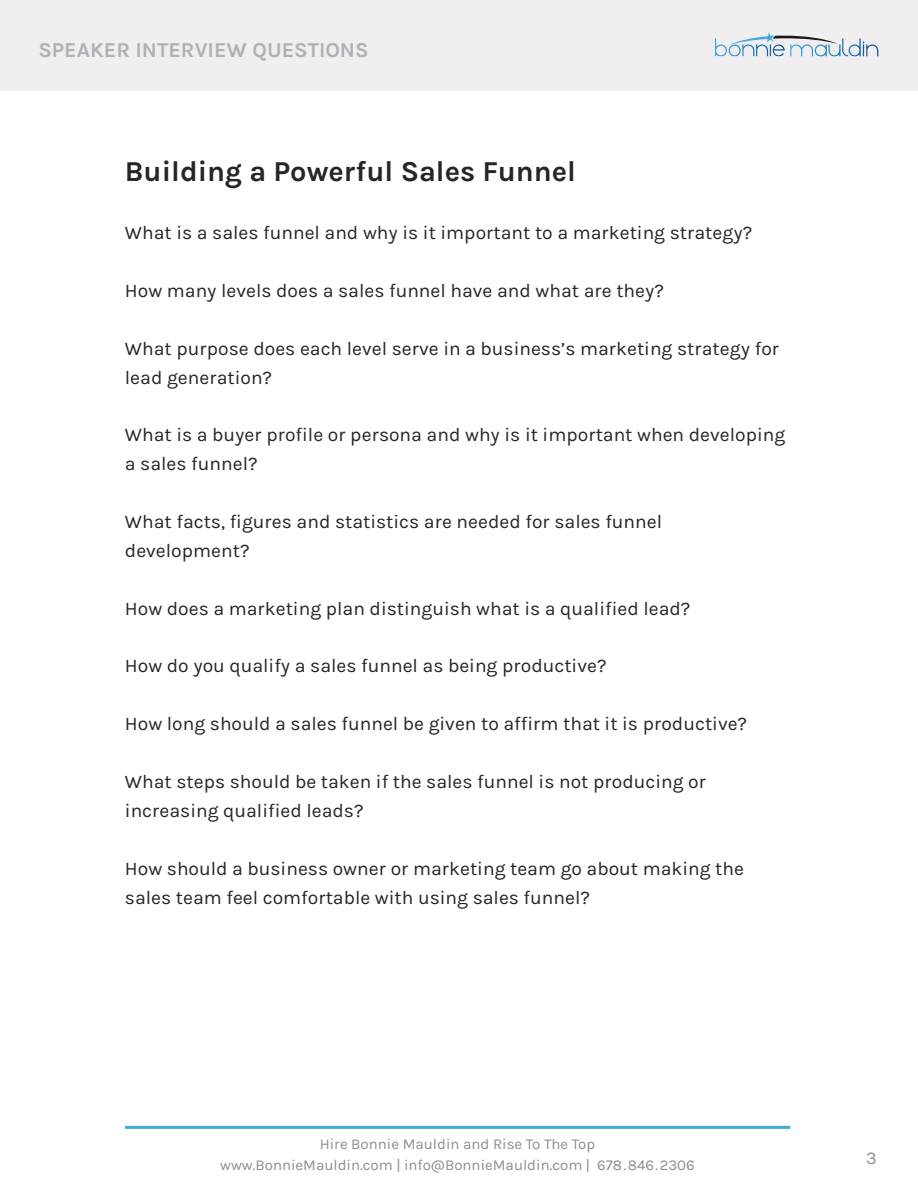
<style>
.page{position:relative;width:918px;height:1188px;background:#fff}
.page>*{position:absolute;margin:0;border:0;box-sizing:border-box;transform-origin:0 0}
.t1{font:700 28.95px "Karla";color:#252626}
.t2{font:700 21.3px "Karla";color:#b1b0b7}
.t3{font:19.2px/29px "Karla";color:#252626}
.t4{font:18px "Karla";color:#8e8e8f}
.t5{font:15px "Karla";color:#8e8e8f}
</style>
<div class="page">
<div style="left:0;top:0;width:918px;height:90px;background:#f1eeef"></div>
<svg style="left:755px;top:32px;width:60px;height:7px"></svg>
<img style="left:790px;top:38px;width:88px;height:19px">
<img style="left:715px;top:38px;width:70px;height:19px">
<hr style="left:125px;top:1126px;width:665px;height:3px;background:#40a9df">
<p class="t2" style="left:38px;top:37px;width:332px">SPEAKER INTERVIEW QUESTIONS</p>
<h1 class="t1" style="left:125px;top:155px;width:452px">Building a Powerful Sales Funnel</h1>
<p class="t3" style="left:125px;top:219px;width:629px">What is a sales funnel and why is it important to a marketing strategy?</p>
<p class="t3" style="left:125px;top:276px;width:541px">How many levels does a sales funnel have and what are they?</p>
<p class="t3" style="left:125px;top:334px;width:656px">What purpose does each level serve in a business’s marketing strategy for lead generation?</p>
<p class="t3" style="left:125px;top:421px;width:662px">What is a buyer profile or persona and why is it important when developing a sales funnel?</p>
<p class="t3" style="left:125px;top:507px;width:539px">What facts, figures and statistics are needed for sales funnel development?</p>
<p class="t3" style="left:125px;top:594px;width:567px">How does a marketing plan distinguish what is a qualified lead?</p>
<p class="t3" style="left:125px;top:652px;width:483px">How do you qualify a sales funnel as being productive?</p>
<p class="t3" style="left:125px;top:710px;width:624px">How long should a sales funnel be given to affirm that it is productive?</p>
<p class="t3" style="left:125px;top:767px;width:583px">What steps should be taken if the sales funnel is not producing or increasing qualified leads?</p>
<p class="t3" style="left:125px;top:854px;width:621px">How should a business owner or marketing team go about making the sales team feel comfortable with using sales funnel?</p>
<p class="t5" style="left:320px;top:1136px;width:277px">Hire Bonnie Mauldin and Rise To The Top</p>
<p class="t5" style="left:220px;top:1157px;width:476px">www.BonnieMauldin.com | info@BonnieMauldin.com | 678.846.2306</p>
<p class="t4" style="left:866px;top:1148px;width:12px">3</p>
</div>
